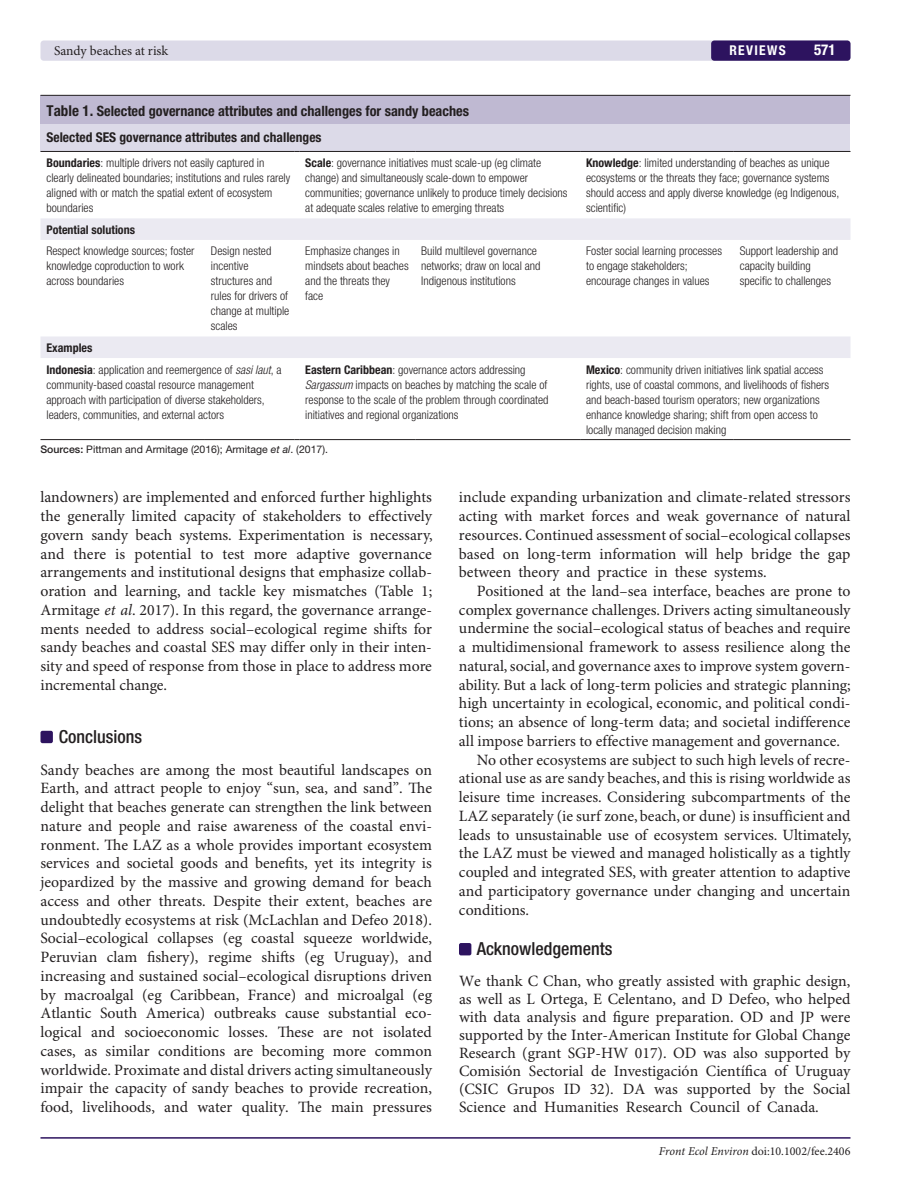
<style>
.page{position:relative;width:918px;height:1188px;background:#fff}
.page>*{position:absolute;margin:0;border:0;box-sizing:border-box;transform-origin:0 0}
.t1{font:500 condensed 18px "Helvetica Neue LT Std";color:#231f20}
.t2{font:15.75px/18.8px "Minion Pro";color:#231f20;text-align:justify}
.t3{font:700 condensed 15px "Helvetica Neue LT Std";color:#fff}
.t4{font:700 condensed 14.25px "Helvetica Neue";color:#231f20}
.t5{font:700 condensed 13.5px "Helvetica Neue LT Std";color:#231f20}
.t6{font:13.5px "Minion Pro";letter-spacing:-.005em;color:#231f20}
.t7{font:700 condensed 13.5px "Helvetica Neue LT Std";letter-spacing:.1em;color:#fff}
.t8{font:300 condensed 12px/15px "Helvetica Neue LT Std";color:#231f20}
.t9{font:12px "Minion Pro";color:#231f20}
.t10{font:700 condensed 12px "Helvetica Neue LT Std";color:#231f20}
.t11{font:10.5px "Helvetica Neue LT Std";color:#231f20}
.s1{font-family:"Helvetica Neue LT Std";font-size:15px}
.s2{font-weight:700}
.s3{font-style:italic}
.s4{font-weight:500}
</style>
<div class="page">
<hr style="left:40px;top:1137px;width:810px;height:2px;background:#2d135f">
<div style="left:40px;top:40px;width:811px;height:21px;background:#dcdae8;border-radius:3px"></div>
<div style="left:711px;top:40px;width:140px;height:21px;background:#2d135f;border-radius:3px"></div>
<div style="left:41px;top:731px;width:12px;height:12px;background:#2d135f;border-radius:2px"></div>
<div style="left:459px;top:943px;width:12px;height:12px;background:#2d135f;border-radius:2px"></div>
<div style="left:40px;top:96px;width:810px;height:29px;background:#bfb9d2"></div>
<hr style="left:40px;top:95px;width:810px;height:1px;background:#231f20">
<div style="left:40px;top:124px;width:810px;height:27px;background:#dcdae8"></div>
<svg style="left:40px;top:218px;width:810px;height:140px"></svg>
<hr style="left:40px;top:151px;width:165px;height:1px;background:#231f20">
<hr style="left:205px;top:151px;width:90px;height:1px;background:#231f20">
<hr style="left:299px;top:151px;width:116px;height:1px;background:#231f20">
<hr style="left:415px;top:151px;width:165px;height:1px;background:#231f20">
<hr style="left:580px;top:151px;width:154px;height:1px;background:#231f20">
<hr style="left:734px;top:151px;width:116px;height:1px;background:#231f20">
<hr style="left:40px;top:439px;width:165px;height:1px;background:#231f20">
<hr style="left:205px;top:439px;width:90px;height:1px;background:#231f20">
<hr style="left:299px;top:439px;width:116px;height:1px;background:#231f20">
<hr style="left:415px;top:439px;width:165px;height:1px;background:#231f20">
<hr style="left:580px;top:439px;width:154px;height:1px;background:#231f20">
<hr style="left:734px;top:439px;width:116px;height:1px;background:#231f20">
<p class="t6" style="left:54px;top:43px;width:116px">Sandy beaches at risk</p>
<p class="t7" style="left:729px;top:42px;width:58px">REVIEWS</p>
<p class="t3" style="left:814px;top:41px;width:23px">571</p>
<p class="t4" style="left:46px;top:102px;width:424px"><span class="s1">Table 1.</span> Selected governance attributes and challenges for sandy beaches</p>
<p class="t5" style="left:46px;top:129px;width:277px">Selected SES governance attributes and challenges</p>
<p class="t8" style="left:46px;top:156px;width:245px"><span class="s2">Boundaries</span>: multiple drivers not easily captured in clearly delineated boundaries; institutions and rules rarely aligned with or match the spatial extent of ecosystem boundaries</p>
<p class="t8" style="left:305px;top:156px;width:264px"><span class="s2">Scale</span>: governance initiatives must scale-up (eg climate change) and simultaneously scale-down to empower communities; governance unlikely to produce timely decisions at adequate scales relative to emerging threats</p>
<p class="t8" style="left:586px;top:156px;width:255px"><span class="s2">Knowledge</span>: limited understanding of beaches as unique ecosystems or the threats they face; governance systems should access and apply diverse knowledge (eg Indigenous, scientific)</p>
<p class="t10" style="left:46px;top:222px;width:90px">Potential solutions</p>
<p class="t8" style="left:46px;top:244px;width:150px">Respect knowledge sources; foster knowledge coproduction to work across boundaries</p>
<p class="t8" style="left:211px;top:244px;width:80px">Design nested incentive structures and rules for drivers of change at multiple scales</p>
<p class="t8" style="left:305px;top:244px;width:105px">Emphasize changes in mindsets about beaches and the threats they face</p>
<p class="t8" style="left:421px;top:244px;width:121px">Build multilevel governance networks; draw on local and<br>Indigenous institutions</p>
<p class="t8" style="left:586px;top:244px;width:137px">Foster social learning processes to engage stakeholders; encourage changes in values</p>
<p class="t8" style="left:740px;top:244px;width:100px">Support leadership and capacity building specific to challenges</p>
<p class="t8" style="left:46px;top:337px;width:237px;line-height:21.6px"><span class="s2">Examples<br>Indonesia</span>: application and reemergence of <span class="s3">sasi laut</span>, a</p>
<p class="t8" style="left:46px;top:377px;width:220px">community-based coastal resource management approach with participation of diverse stakeholders, leaders, communities, and external actors</p>
<p class="t8" style="left:305px;top:362px;width:245px"><span class="s2">Eastern Caribbean</span>: governance actors addressing <span class="s3">Sargassum</span> impacts on beaches by matching the scale of response to the scale of the problem through coordinated initiatives and regional organizations</p>
<p class="t8" style="left:586px;top:362px;width:245px"><span class="s2">Mexico</span>: community driven initiatives link spatial access rights, use of coastal commons, and livelihoods of fishers and beach-based tourism operators; new organizations enhance knowledge sharing; shift from open access to locally managed decision making</p>
<p class="t11" style="left:40px;top:443px;width:289px"><span class="s4">Sources:</span> Pittman and Armitage (2016); Armitage <span class="s3">et al</span>. (2017).</p>
<p class="t2" style="left:40px;top:489px;width:394px">landowners) are implemented and enforced further highlights the generally limited capacity of stakeholders to effectively govern sandy beach systems. Experimentation is necessary, and there is potential to test more adaptive governance arrangements and institutional designs that emphasize collab&shy;oration and learning, and tackle key mismatches (Table 1; Armitage <span class="s3">et al</span>. 2017). In this regard, the governance arrange&shy;ments needed to address social–ecological regime shifts for sandy beaches and coastal SES may differ only in their inten&shy;sity and speed of response from those in place to address more incremental change.</p>
<p class="t1" style="left:59px;top:726px;width:85px">Conclusions</p>
<p class="t2" style="left:40px;top:761px;width:393px">Sandy beaches are among the most beautiful landscapes on Earth, and attract people to enjoy “sun, sea, and sand”. The delight that beaches generate can strengthen the link between nature and people and raise awareness of the coastal envi&shy;ronment. The LAZ as a whole provides important ecosystem services and societal goods and benefits, yet its integrity is jeopardized by the massive and growing demand for beach access and other threats. Despite their extent, beaches are undoubtedly ecosystems at risk (McLachlan and Defeo 2018).<br>Social–ecological collapses (eg coastal squeeze worldwide, Peruvian clam fishery), regime shifts (eg Uruguay), and increasing and sustained social–ecological disruptions driven by macroalgal (eg Caribbean, France) and microalgal (eg Atlantic South America) outbreaks cause substantial eco&shy;logical and socioeconomic losses. These are not isolated cases, as similar conditions are becoming more common worldwide. Proximate and distal drivers acting simultaneously impair the capacity of sandy beaches to provide recreation, food, livelihoods, and water quality. The main pressures</p>
<p class="t2" style="left:459px;top:489px;width:393px">include expanding urbanization and climate-related stressors acting with market forces and weak governance of natural resources. Continued assessment of social–ecological collapses based on long-term information will help bridge the gap between theory and practice in these systems.</p>
<p class="t2" style="left:477px;top:582px;width:375px">Positioned at the land–sea interface, beaches are prone to</p>
<p class="t2" style="left:459px;top:601px;width:393px">complex governance challenges. Drivers acting simultaneously</p>
<p class="t2" style="left:459px;top:620px;width:393px">undermine the social–ecological status of beaches and require</p>
<p class="t2" style="left:459px;top:638px;width:393px">a multidimensional framework to assess resilience along the</p>
<p class="t2" style="left:459px;top:657px;width:393px">natural, social, and governance axes to improve system govern-</p>
<p class="t2" style="left:459px;top:676px;width:393px">ability. But a lack of long-term policies and strategic planning;</p>
<p class="t2" style="left:459px;top:695px;width:393px">high uncertainty in ecological, economic, and political condi-</p>
<p class="t2" style="left:459px;top:713px;width:393px">tions; an absence of long-term data; and societal indifference</p>
<p class="t2" style="left:459px;top:732px;width:382px">all impose barriers to effective management and governance.</p>
<p class="t2" style="left:477px;top:751px;width:375px">No other ecosystems are subject to such high levels of recre-</p>
<p class="t2" style="left:459px;top:770px;width:393px">ational use as are sandy beaches, and this is rising worldwide as</p>
<p class="t2" style="left:459px;top:788px;width:393px">leisure time increases. Considering subcompartments of the</p>
<p class="t2" style="left:459px;top:807px;width:393px">LAZ separately (ie surf zone, beach, or dune) is insufficient and</p>
<p class="t2" style="left:459px;top:826px;width:394px">leads to unsustainable use of ecosystem services. Ultimately,</p>
<p class="t2" style="left:459px;top:845px;width:393px">the LAZ must be viewed and managed holistically as a tightly</p>
<p class="t2" style="left:459px;top:863px;width:393px">coupled and integrated SES, with greater attention to adaptive</p>
<p class="t2" style="left:459px;top:882px;width:393px">and participatory governance under changing and uncertain</p>
<p class="t2" style="left:459px;top:901px;width:72px">conditions.</p>
<p class="t1" style="left:477px;top:938px;width:137px">Acknowledgements</p>
<p class="t2" style="left:459px;top:973px;width:393px;line-height:18px">We thank C Chan, who greatly assisted with graphic design, as well as L Ortega, E Celentano, and D Defeo, who helped with data analysis and figure preparation. OD and JP were supported by the Inter-American Institute for Global Change Research (grant SGP-HW 017). OD was also supported by Comisión Sectorial de Investigación Científica of Uruguay (CSIC Grupos ID 32). DA was supported by the Social Science and Humanities Research Council of Canada.</p>
<p class="t9" style="left:659px;top:1144px;width:193px"><span class="s3">Front Ecol Environ</span> doi:10.1002/fee.2406</p>
</div>
